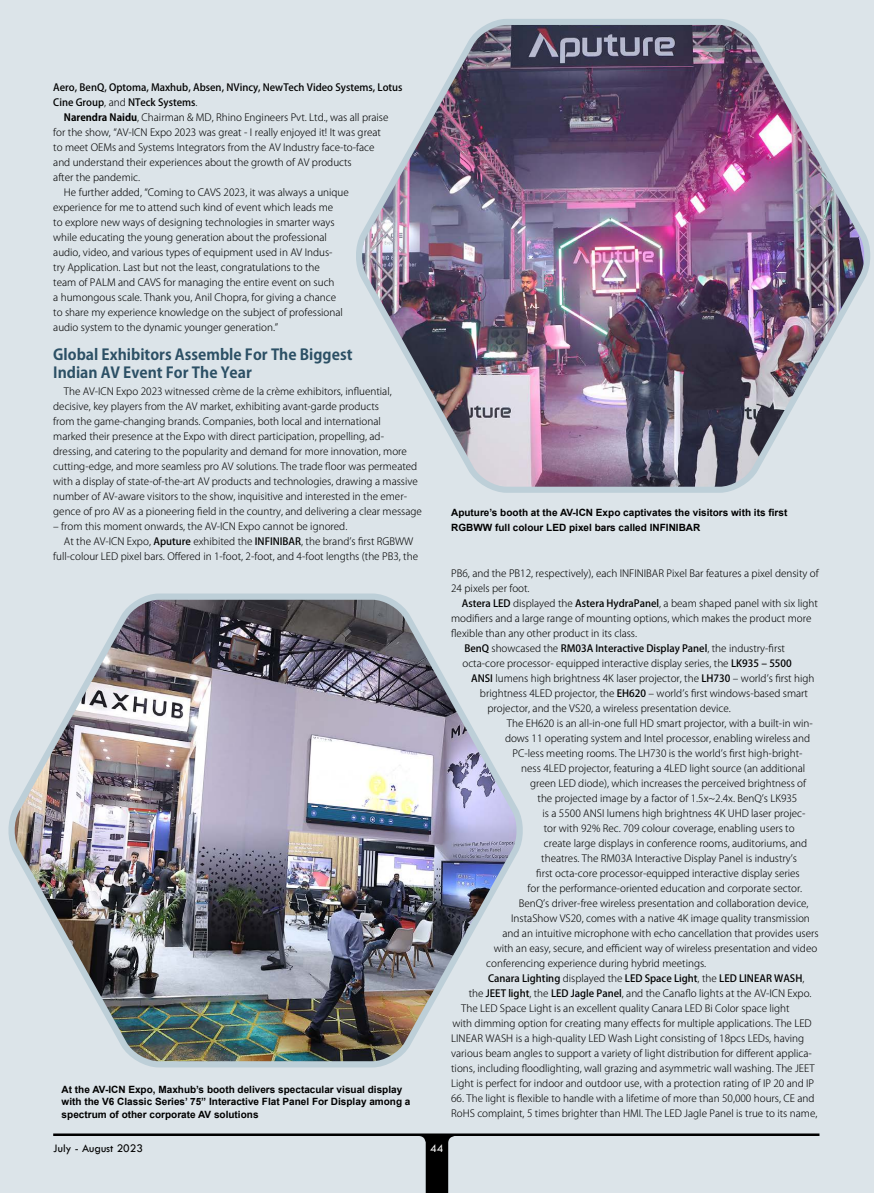
<style>
.page{position:relative;width:874px;height:1193px;background:#fff}
.page>*{position:absolute;margin:0;border:0;box-sizing:border-box;transform-origin:0 0}
.Subhead_1{font:700 15px/18.8px "Koz Go Pro";color:#2c5065}
.t1{font:11.88px "Tw Cen";color:#000}
.t2{font:11.88px "Tw Cen";color:#fff}
.Body_Text{font:300 10px/15px "Koz Go Pro";color:#000}
.t3{font:700 10px/12.5px "Arial";color:#000}
.Body_Text-2{font:500 10px/15px "Koz Go Pro";color:#000}
.s1{font-weight:300}
.s2{font-weight:700}
.s3{font-weight:500}
</style>
<div class="page">
<div style="left:0;top:0;width:873px;height:1192px;background:#dce4e9"></div>
<svg style="left:53px;top:1133px;width:766px;height:59px"></svg>
<img style="left:356px;top:19px;width:514px;height:474px">
<img style="left:8px;top:593px;width:515px;height:475px">
<p class="Body_Text-2" style="left:53px;top:80px;width:350px">Aero, BenQ, Optoma, Maxhub, Absen, NVincy, NewTech Video Systems, Lotus<br>Cine Group<span class="s1">, and</span> NTeck Systems<span class="s1">.</span></p>
<p class="Body_Text" style="left:53px;top:110px;width:336px;text-indent:11px"><span class="s2">Narendra Naidu</span>, Chairman &amp; MD, Rhino Engineers Pvt. Ltd., was all praise for the show, “AV-ICN Expo 2023 was great - I really enjoyed it! It was great to meet OEMs and Systems Integrators from the AV Industry face-to-face and understand their experiences about the growth of AV products<br>after the pandemic.</p>
<p class="Body_Text" style="left:53px;top:185px;width:297px;text-indent:11px">He further added, “Coming to CAVS 2023, it was always a unique experience for me to attend such kind of event which leads me<br>to explore new ways of designing technologies in smarter ways while educating the young generation about the professional audio, video, and various types of equipment used in AV Indus-<br>try Application. Last but not the least, congratulations to the<br>team of PALM and CAVS for managing the entire event on such<br>a humongous scale. Thank you, Anil Chopra, for giving a chance<br>to share my experience knowledge on the subject of professional audio system to the dynamic younger generation.”</p>
<p class="Subhead_1" style="left:53px;top:346px;width:300px">Global Exhibitors Assemble For The Biggest<br>Indian AV Event For The Year</p>
<p class="Body_Text" style="left:53px;top:384px;width:370px;text-indent:11px">The AV-ICN Expo 2023 witnessed crème de la crème exhibitors, influential, decisive, key players from the AV market, exhibiting avant-garde products<br>from the game-changing brands. Companies, both local and international<br>marked their presence at the Expo with direct participation, propelling, ad&shy;dressing, and catering to the popularity and demand for more innovation, more cutting-edge, and more seamless pro AV solutions. The trade floor was permeated with a display of state-of-the-art AV products and technologies, drawing a massive number of AV-aware visitors to the show, inquisitive and interested in the emer&shy;gence of pro AV as a pioneering field in the country, and delivering a clear message</p>
<p class="Body_Text" style="left:53px;top:519px;width:295px">– from this moment onwards, the AV-ICN Expo cannot be ignored.</p>
<p class="Body_Text" style="left:53px;top:534px;width:366px;text-indent:11px">At the AV-ICN Expo, <span class="s3">Aputure</span> exhibited the <span class="s3">INFINIBAR</span>, the brand’s first RGBWW full-colour LED pixel bars. Offered in 1-foot, 2-foot, and 4-foot lengths (the PB3, the</p>
<p class="t3" style="left:62px;top:1083px;width:350px">At the AV-ICN Expo, Maxhub’s booth delivers spectacular visual display with the V6 Classic Series’ 75” Interactive Flat Panel For Display among a spectrum of other corporate AV solutions</p>
<p class="t3" style="left:451px;top:505px;width:337px;line-height:15px">Aputure’s booth at the AV-ICN Expo captivates the visitors with its first<br>RGBWW full colour LED pixel bars called INFINIBAR</p>
<p class="Body_Text" style="left:451px;top:566px;width:369px">PB6, and the PB12, respectively), each INFINIBAR Pixel Bar features a pixel density of<br>24 pixels per foot.</p>
<p class="Body_Text" style="left:451px;top:596px;width:368px;text-indent:11px"><span class="s3">Astera LED</span> displayed the <span class="s3">Astera HydraPanel</span>, a beam shaped panel with six light modifiers and a large range of mounting options, which makes the product more flexible than any other product in its class.</p>
<p class="Body_Text-2" style="left:464px;top:641px;width:322px">BenQ <span class="s1">showcased the</span> RM03A Interactive Display Panel<span class="s1">, the industry-first</span></p>
<p class="Body_Text" style="left:462px;top:656px;width:331px">octa-core processor- equipped interactive display series, the <span class="s3">LK935 – 5500</span></p>
<p class="Body_Text" style="left:471px;top:671px;width:344px"><span class="s3">ANSI</span> lumens high brightness 4K laser projector, the <span class="s3">LH730</span> – world’s first high</p>
<p class="Body_Text" style="left:479px;top:686px;width:329px">brightness 4LED projector, the <span class="s3">EH620</span> – world’s first windows-based smart</p>
<p class="Body_Text" style="left:487px;top:701px;width:245px">projector, and the VS20, a wireless presentation device.</p>
<p class="Body_Text" style="left:506px;top:716px;width:307px">The EH620 is an all-in-one full HD smart projector, with a built-in win-</p>
<p class="Body_Text" style="left:504px;top:731px;width:306px">dows 11 operating system and Intel processor, enabling wireless and</p>
<p class="Body_Text" style="left:512px;top:746px;width:291px">PC-less meeting rooms. The LH730 is the world’s first high-bright-</p>
<p class="Body_Text" style="left:521px;top:761px;width:285px">ness 4LED projector, featuring a 4LED light source (an additional</p>
<p class="Body_Text" style="left:529px;top:776px;width:277px">green LED diode), which increases the perceived brightness of</p>
<p class="Body_Text" style="left:537px;top:791px;width:261px">the projected image by a factor of 1.5x~2.4x. BenQ’s LK935</p>
<p class="Body_Text" style="left:542px;top:806px;width:264px">is a 5500 ANSI lumens high brightness 4K UHD laser projec-</p>
<p class="Body_Text" style="left:543px;top:821px;width:252px">tor with 92% Rec. 709 colour coverage, enabling users to</p>
<p class="Body_Text" style="left:543px;top:836px;width:265px">create large displays in conference rooms, auditoriums, and</p>
<p class="Body_Text" style="left:541px;top:851px;width:257px">theatres. The RM03A Interactive Display Panel is industry’s</p>
<p class="Body_Text" style="left:536px;top:866px;width:265px">first octa-core processor-equipped interactive display series</p>
<p class="Body_Text" style="left:527px;top:881px;width:276px">for the performance-oriented education and corporate sector.</p>
<p class="Body_Text" style="left:518px;top:896px;width:291px">BenQ’s driver-free wireless presentation and collaboration device,</p>
<p class="Body_Text" style="left:511px;top:911px;width:300px">InstaShow VS20, comes with a native 4K image quality transmission</p>
<p class="Body_Text" style="left:502px;top:926px;width:317px">and an intuitive microphone with echo cancellation that provides users</p>
<p class="Body_Text" style="left:493px;top:941px;width:325px">with an easy, secure, and efficient way of wireless presentation and video</p>
<p class="Body_Text" style="left:486px;top:956px;width:221px">conferencing experience during hybrid meetings.</p>
<p class="Body_Text-2" style="left:488px;top:971px;width:317px">Canara Lighting <span class="s1">displayed the</span> LED Space Light<span class="s1">, the</span> LED LINEAR WASH<span class="s1">,</span></p>
<p class="Body_Text" style="left:468px;top:986px;width:344px">the <span class="s3">JEET light</span>, the <span class="s3">LED Jagle Panel</span>, and the Canaflo lights at the AV-ICN Expo.</p>
<p class="Body_Text" style="left:461px;top:1001px;width:330px">The LED Space Light is an excellent quality Canara LED Bi Color space light</p>
<p class="Body_Text" style="left:452px;top:1016px;width:360px">with dimming option for creating many effects for multiple applications. The LED</p>
<p class="Body_Text" style="left:451px;top:1031px;width:354px">LINEAR WASH is a high-quality LED Wash Light consisting of 18pcs LEDs, having</p>
<p class="Body_Text" style="left:451px;top:1046px;width:362px">various beam angles to support a variety of light distribution for different applica-</p>
<p class="Body_Text" style="left:451px;top:1061px;width:364px">tions, including floodlighting, wall grazing and asymmetric wall washing. The JEET</p>
<p class="Body_Text" style="left:451px;top:1076px;width:364px">Light is perfect for indoor and outdoor use, with a protection rating of IP 20 and IP</p>
<p class="Body_Text" style="left:451px;top:1091px;width:367px">66. The light is flexible to handle with a lifetime of more than 50,000 hours, CE and<br>RoHS complaint, 5 times brighter than HMI. The LED Jagle Panel is true to its name,</p>
<p class="t1" style="left:53px;top:1140px;width:91px">July - August 2023</p>
<p class="t2" style="left:430px;top:1140px;width:15px">44</p>
</div>
